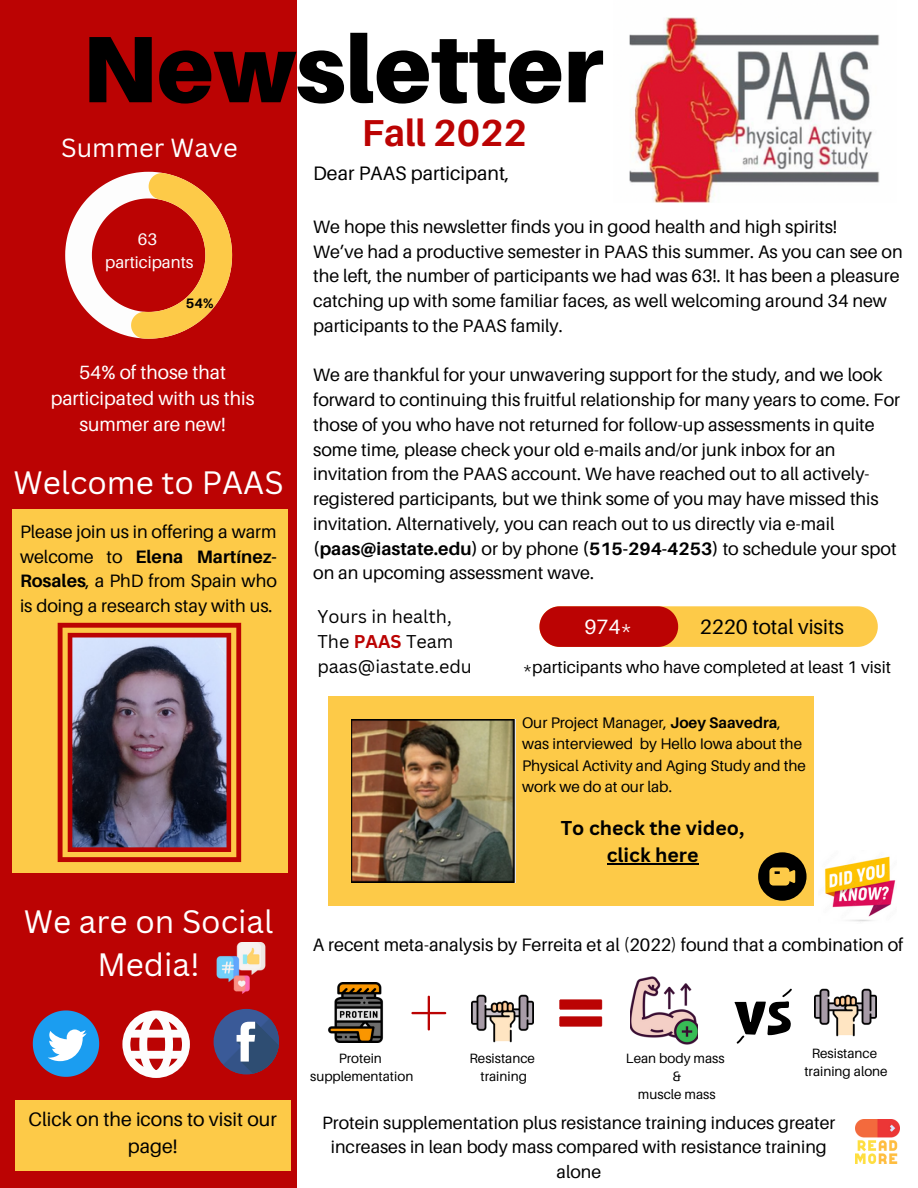
<style>
.page{position:relative;width:918px;height:1188px;background:#fff}
.page>*{position:absolute;margin:0;border:0;box-sizing:border-box;transform-origin:0 0}
.t1{font:900 94.5px "Aileron";color:#000}
.t2{font:700 37.5px "Aileron";color:#bb0303}
.t3{font:31.5px/43.8px "Canva Sans";color:#fff;text-align:center}
.t4{font:25.5px "Canva Sans";color:#fff}
.t5{font:20.7px "Aileron";color:#000}
.t6{font:20.7px "Aileron";color:#fff}
.t7{font:19.5px/27px "Aileron";color:#000;text-align:center}
.t8{font:700 19.5px/27px "Canva Sans";color:#000;text-align:center}
.t9{font:19.2px/26.1px "Aileron";color:#fff;text-align:center}
.t10{font:18px/24.8px "Aileron";color:#000}
.t11{font:18px/24.8px "Canva Sans";color:#000}
.t12{font:17.85px/24.5px "Aileron";color:#000;text-align:center}
.t13{font:16.95px "Aileron";color:#000}
.t14{font:16.65px/22.5px "Aileron";color:#fdfdfd;text-align:center}
.t15{font:15.3px/21.3px "Aileron";color:#000}
.t16{font:700 13.65px "Aileron";color:#000}
.t17{font:13.5px/18px "Aileron";color:#000;text-align:center}
.s1{font-weight:700}
.s2{font-weight:700;color:#bb0303}
</style>
<div class="page">
<div style="left:0;top:0;width:297px;height:1188px;background:#bb0303"></div>
<img style="left:629px;top:17px;width:251px;height:185px">
<div style="left:12px;top:509px;width:275px;height:363px;background:#fdca48"></div>
<img style="left:58px;top:623px;width:183px;height:239px">
<svg style="left:65px;top:172px;width:167px;height:167px"></svg>
<svg style="left:33px;top:1010px;width:66px;height:67px"></svg>
<div style="left:214px;top:1009px;width:65px;height:65px;background:#3a5a98;border-radius:50%"></div>
<svg style="left:223px;top:1019px;width:56px;height:56px"></svg>
<img style="left:216px;top:943px;width:50px;height:50px">
<div style="left:15px;top:1101px;width:276px;height:70px;background:#fdca48"></div>
<svg style="left:122px;top:1010px;width:68px;height:68px"></svg>
<svg style="left:539px;top:606px;width:339px;height:41px;background:#e38034"></svg>
<img style="left:824px;top:856px;width:72px;height:66px">
<img style="left:472px;top:994px;width:62px;height:49px">
<img style="left:328px;top:983px;width:56px;height:60px">
<svg style="left:411px;top:996px;width:35px;height:35px"></svg>
<svg style="left:559px;top:1000px;width:43px;height:27px"></svg>
<img style="left:631px;top:976px;width:66px;height:69px">
<svg style="left:735px;top:989px;width:57px;height:55px"></svg>
<img style="left:814px;top:988px;width:62px;height:49px">
<img style="left:856px;top:1119px;width:44px;height:44px">
<div style="left:328px;top:697px;width:486px;height:209px;background:#fdca48"></div>
<img style="left:351px;top:720px;width:164px;height:163px">
<svg style="left:758px;top:852px;width:49px;height:49px"></svg>
<hr style="left:607px;top:863px;width:92px;height:1px;background:#000">
<h1 class="t1" style="left:82px;top:11px;width:523px">Newsletter</h1>
<h3 class="t4" style="left:61px;top:130px;width:178px">Summer Wave</h3>
<p class="t14" style="left:105px;top:228px;width:90px">63 participants</p>
<p class="t16" style="left:186px;top:294px;width:29px">54%</p>
<p class="t9" style="left:51px;top:359px;width:205px">54% of those that participated with us this summer are new!</p>
<h3 class="t3" style="left:13px;top:459px;width:272px">Welcome to PAAS</h3>
<p class="t10" style="left:20px;top:519px;width:258px;text-align:justify">Please join us in offering a warm welcome to <span class="s1">Elena Martínez-Rosales</span>, a PhD from Spain who is doing a research stay with us.</p>
<h3 class="t3" style="left:24px;top:898px;width:251px">We are on Social<br>Media!</h3>
<p class="t7" style="left:28px;top:1105px;width:250px">Click on the icons to visit our page!</p>
<h2 class="t2" style="left:362px;top:110px;width:167px">Fall 2022</h2>
<p class="t7" style="left:313px;top:159px;width:198px">Dear PAAS participant,</p>
<p class="t10" style="left:313px;top:214px;width:591px">We hope this newsletter finds you in good health and high spirits!<br>We’ve had a productive semester in PAAS this summer. As you can see on the left, the number of participants we had was 63!. It has been a pleasure catching up with some familiar faces, as well welcoming around 34 new participants to the PAAS family.</p>
<p class="t10" style="left:313px;top:362px;width:589px">We are thankful for your unwavering support for the study, and we look forward to continuing this fruitful relationship for many years to come. For those of you who have not returned for follow-up assessments in quite some time, please check your old e-mails and/or junk inbox for an invitation from the PAAS account. We have reached out to all actively&shy;registered participants, but we think some of you may have missed this invitation. Alternatively, you can reach out to us directly via e-mail <span class="s1">(paas@iastate.edu)</span> or by phone <span class="s1">(515-294-4253)</span> to schedule your spot on an upcoming assessment wave.</p>
<p class="t11" style="left:317px;top:604px;width:156px">Yours in health,<br>The <span class="s2">PAAS</span> Team paas@iastate.edu</p>
<p class="t6" style="left:584px;top:614px;width:49px">974*</p>
<p class="t5" style="left:700px;top:614px;width:146px">2220 total visits</p>
<p class="t13" style="left:523px;top:656px;width:370px">*participants who have completed at least 1 visit</p>
<p class="t15" style="left:522px;top:712px;width:286px">Our Project Manager, <span class="s1">Joey Saavedra</span>, was interviewed by Hello Iowa about the Physical Activity and Aging Study and the work we do at our lab.</p>
<p class="t8" style="left:561px;top:814px;width:185px">To check the video, click here</p>
<p class="t10" style="left:313px;top:931px;width:592px">A recent meta-analysis by Ferreita et al (2022) found that a combination of</p>
<p class="t17" style="left:310px;top:1049px;width:105px">Protein supplementation</p>
<p class="t17" style="left:470px;top:1049px;width:67px">Resistance training</p>
<p class="t17" style="left:626px;top:1049px;width:100px">Lean body mass &amp;<br>muscle mass</p>
<p class="t17" style="left:804px;top:1044px;width:85px">Resistance training alone</p>
<p class="t12" style="left:322px;top:1110px;width:515px">Protein supplementation plus resistance training induces greater increases in lean body mass compared with resistance training alone</p>
</div>
